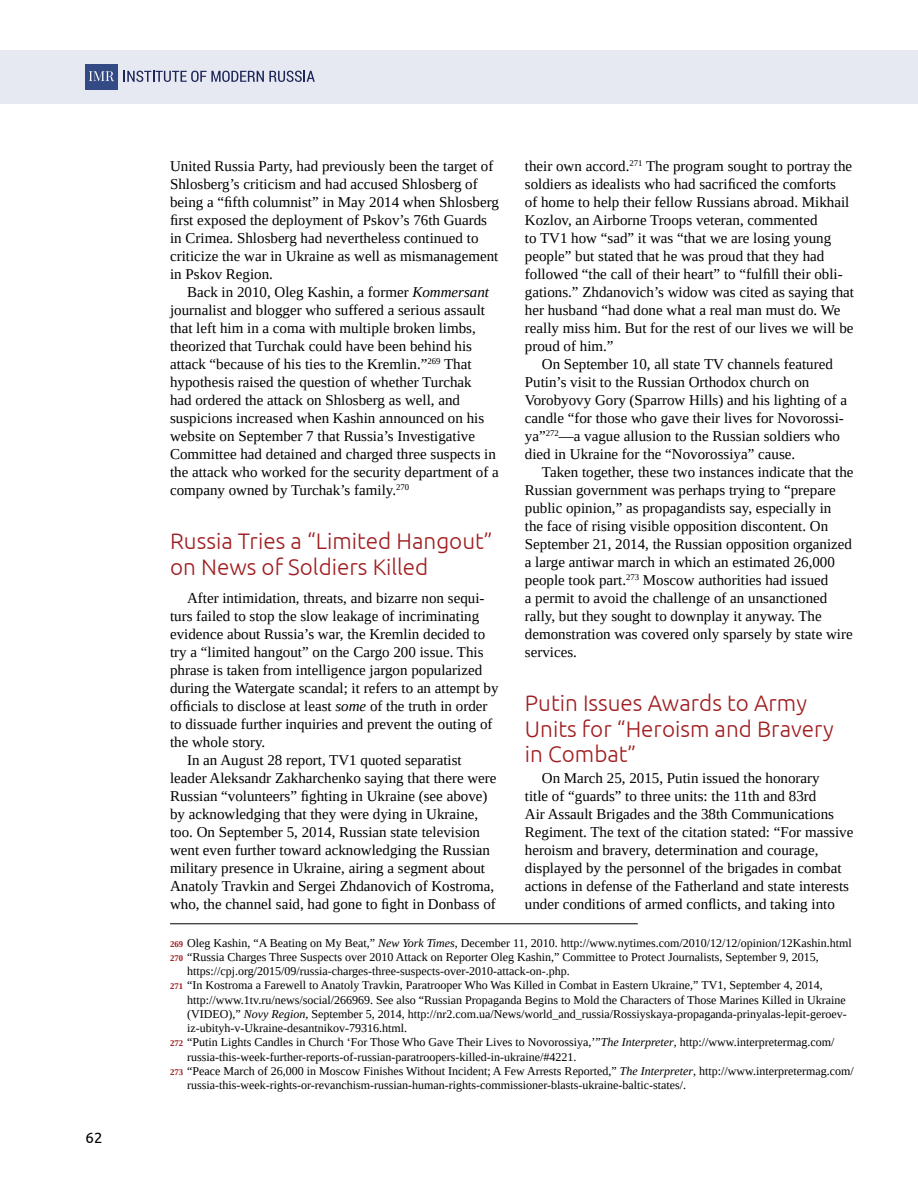
<style>
.page{position:relative;width:918px;height:1188px;background:#fff}
.page>*{position:absolute;margin:0;border:0;box-sizing:border-box;transform-origin:0 0}
.t1{font:300 22.5px/25.5px "Ubuntu";color:#a01e21}
.t2{font:15px/18px "Tinos";color:#000}
.t3{font:15px "Ubuntu";color:#000}
.t4{font:12px "Tinos";color:#000}
.s1{font-weight:700;font-size:8.7px;color:#a01e21}
.s2{font-style:italic}
</style>
<div class="page">
<div style="left:0;top:50px;width:918px;height:54px;background:#e7e9f2"></div>
<hr style="left:170px;top:923px;width:468px;height:1px;background:#000">
<div style="left:85px;top:64px;width:33px;height:25px;background:#344a84"></div>
<svg style="left:124px;top:71px;width:191px;height:11px"></svg>
<svg style="left:89px;top:71px;width:25px;height:10px"></svg>
<p class="t3" style="left:86px;top:1129px;width:18px">62</p>
<p class="t2" style="left:525px;top:157px;width:331px">their own accord.<sup>271</sup> The program sought to portray the soldiers as idealists who had sacrificed the comforts<br>of home to help their fellow Russians abroad. Mikhail Kozlov, an Airborne Troops veteran, commented<br>to TV1 how “sad” it was “that we are losing young people” but stated that he was proud that they had followed “the call of their heart” to “fulfill their obli&shy;gations.” Zhdanovich’s widow was cited as saying that her husband “had done what a real man must do. We really miss him. But for the rest of our lives we will be proud of him.”</p>
<p class="t2" style="left:525px;top:355px;width:324px;text-indent:17px">On September 10, all state TV channels featured Putin’s visit to the Russian Orthodox church on Vorobyovy Gory (Sparrow Hills) and his lighting of a candle “for those who gave their lives for Novorossi&shy;ya”<sup>272</sup>—a vague allusion to the Russian soldiers who died in Ukraine for the “Novorossiya” cause.</p>
<p class="t2" style="left:525px;top:463px;width:330px;text-indent:17px">Taken together, these two instances indicate that the Russian government was perhaps trying to “prepare public opinion,” as propagandists say, especially in<br>the face of rising visible opposition discontent. On September 21, 2014, the Russian opposition organized a large antiwar march in which an estimated 26,000 people took part.<sup>273</sup> Moscow authorities had issued<br>a permit to avoid the challenge of an unsanctioned rally, but they sought to downplay it anyway. The demonstration was covered only sparsely by state wire services.</p>
<h1 class="t1" style="left:525px;top:690px;width:310px">Putin Issues Awards to Army<br>Units for “Heroism and Bravery in Combat”</h1>
<p class="t2" style="left:525px;top:769px;width:330px;text-indent:17px">On March 25, 2015, Putin issued the honorary<br>title of “guards” to three units: the 11th and 83rd<br>Air Assault Brigades and the 38th Communications Regiment. The text of the citation stated: “For massive heroism and bravery, determination and courage, displayed by the personnel of the brigades in combat actions in defense of the Fatherland and state interests under conditions of armed conflicts, and taking into</p>
<p class="t4" style="left:170px;top:935px;width:683px"><span class="s1">269</span> Oleg Kashin, “A Beating on My Beat,” <span class="s2">New York Times</span>, December 11, 2010. http://www.nytimes.com/2010/12/12/opinion/12Kashin.html</p>
<p class="t4" style="left:170px;top:949px;width:650px"><span class="s1">270</span> “Russia Charges Three Suspects over 2010 Attack on Reporter Oleg Kashin,” Committee to Protect Journalists, September 9, 2015,</p>
<p class="t4" style="left:187px;top:963px;width:384px">https://cpj.org/2015/09/russia-charges-three-suspects-over-2010-attack-on-.php.</p>
<p class="t4" style="left:170px;top:978px;width:654px"><span class="s1">271</span> “In Kostroma a Farewell to Anatoly Travkin, Paratrooper Who Was Killed in Combat in Eastern Ukraine,” TV1, September 4, 2014,</p>
<p class="t4" style="left:187px;top:992px;width:660px">http://www.1tv.ru/news/social/266969. See also “Russian Propaganda Begins to Mold the Characters of Those Marines Killed in Ukraine</p>
<p class="t4" style="left:187px;top:1006px;width:661px">(VIDEO),” <span class="s2">Novy Region</span>, September 5, 2014, http://nr2.com.ua/News/world_and_russia/Rossiyskaya-propaganda-prinyalas-lepit-geroev-</p>
<p class="t4" style="left:187px;top:1020px;width:221px">iz-ubityh-v-Ukraine-desantnikov-79316.html.</p>
<p class="t4" style="left:170px;top:1035px;width:666px"><span class="s1">272</span> “Putin Lights Candles in Church ‘For Those Who Gave Their Lives to Novorossiya,’”<span class="s2">The Interpreter</span>, http://www.interpretermag.com/</p>
<p class="t4" style="left:187px;top:1049px;width:391px">russia-this-week-further-reports-of-russian-paratroopers-killed-in-ukraine/#4221.</p>
<p class="t4" style="left:170px;top:1063px;width:685px"><span class="s1">273</span> “Peace March of 26,000 in Moscow Finishes Without Incident; A Few Arrests Reported,” <span class="s2">The Interpreter</span>, http://www.interpretermag.com/</p>
<p class="t4" style="left:187px;top:1077px;width:501px">russia-this-week-rights-or-revanchism-russian-human-rights-commissioner-blasts-ukraine-baltic-states/.</p>
<p class="t2" style="left:170px;top:157px;width:330px">United Russia Party, had previously been the target of Shlosberg’s criticism and had accused Shlosberg of being a “fifth columnist” in May 2014 when Shlosberg first exposed the deployment of Pskov’s 76th Guards in Crimea. Shlosberg had nevertheless continued to criticize the war in Ukraine as well as mismanagement in Pskov Region.</p>
<p class="t2" style="left:170px;top:283px;width:330px;text-indent:17px">Back in 2010, Oleg Kashin, a former <span class="s2">Kommersant </span>journalist and blogger who suffered a serious assault that left him in a coma with multiple broken limbs, theorized that Turchak could have been behind his attack “because of his ties to the Kremlin.”<sup>269</sup> That hypothesis raised the question of whether Turchak<br>had ordered the attack on Shlosberg as well, and suspicions increased when Kashin announced on his website on September 7 that Russia’s Investigative Committee had detained and charged three suspects in the attack who worked for the security department of a company owned by Turchak’s family.<sup>270</sup></p>
<h1 class="t1" style="left:170px;top:528px;width:324px">Russia Tries a “Limited Hangout” on News of Soldiers Killed</h1>
<p class="t2" style="left:187px;top:589px;width:299px">After intimidation, threats, and bizarre non sequi-</p>
<p class="t2" style="left:170px;top:607px;width:311px">turs failed to stop the slow leakage of incriminating</p>
<p class="t2" style="left:170px;top:625px;width:317px">evidence about Russia’s war, the Kremlin decided to</p>
<p class="t2" style="left:170px;top:643px;width:315px">try a “limited hangout” on the Cargo 200 issue. This</p>
<p class="t2" style="left:170px;top:661px;width:314px">phrase is taken from intelligence jargon popularized</p>
<p class="t2" style="left:170px;top:679px;width:330px">during the Watergate scandal; it refers to an attempt by</p>
<p class="t2" style="left:170px;top:697px;width:319px">officials to disclose at least <span class="s2">some</span> of the truth in order</p>
<p class="t2" style="left:170px;top:715px;width:324px">to dissuade further inquiries and prevent the outing of</p>
<p class="t2" style="left:170px;top:733px;width:97px">the whole story.</p>
<p class="t2" style="left:187px;top:751px;width:276px">In an August 28 report, TV1 quoted separatist</p>
<p class="t2" style="left:170px;top:769px;width:328px">leader Aleksandr Zakharchenko saying that there were</p>
<p class="t2" style="left:170px;top:787px;width:319px">Russian “volunteers” fighting in Ukraine (see above)</p>
<p class="t2" style="left:170px;top:805px;width:310px">by acknowledging that they were dying in Ukraine,</p>
<p class="t2" style="left:170px;top:823px;width:311px">too. On September 5, 2014, Russian state television</p>
<p class="t2" style="left:170px;top:841px;width:321px">went even further toward acknowledging the Russian</p>
<p class="t2" style="left:170px;top:859px;width:316px">military presence in Ukraine, airing a segment about</p>
<p class="t2" style="left:170px;top:877px;width:326px">Anatoly Travkin and Sergei Zhdanovich of Kostroma,</p>
<p class="t2" style="left:170px;top:895px;width:327px">who, the channel said, had gone to fight in Donbass of</p>
</div>
